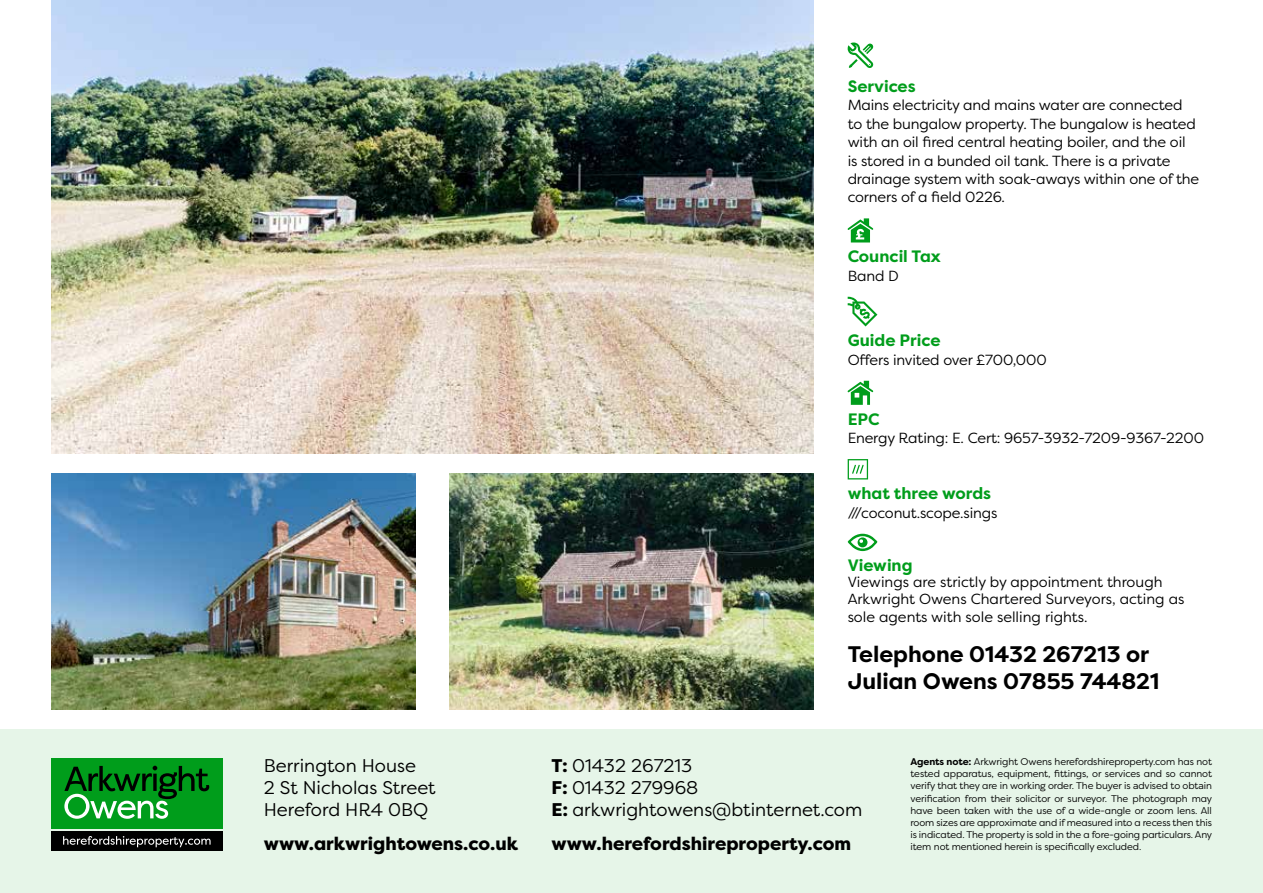
<style>
.page{position:relative;width:1263px;height:893px;background:#fff}
.page>*{position:absolute;margin:0;border:0;box-sizing:border-box;transform-origin:0 0}
.t1{font:700 22.5px/27px "Filson Pro";color:#000}
.t2{font:18.3px/22px "Filson Pro";color:#000}
.t3{font:800 18.3px "Filson Pro";color:#000}
.t4{font:700 16.5px "Filson Pro";color:#009d1b}
.t5{font:14.7px/18.3px "Filson Pro";letter-spacing:-.01em;color:#000}
.t6{font:9.75px/12.1px "Filson Pro";letter-spacing:-.01em;color:#000;text-align:justify}
.s1{font-weight:800}
.s2{font-weight:700}
</style>
<div class="page">
<div style="left:0;top:730px;width:1263px;height:163px;background:#e6f5e8"></div>
<div style="left:51px;top:758px;width:172px;height:70px;background:#009d1b"></div>
<div style="left:51px;top:831px;width:172px;height:19px;background:#000"></div>
<svg style="left:63px;top:836px;width:148px;height:11px"></svg>
<svg style="left:64px;top:766px;width:145px;height:53px"></svg>
<svg style="left:848px;top:43px;width:25px;height:25px"></svg>
<svg style="left:848px;top:218px;width:25px;height:24px"></svg>
<svg style="left:848px;top:297px;width:29px;height:29px"></svg>
<svg style="left:848px;top:381px;width:25px;height:24px"></svg>
<svg style="left:848px;top:459px;width:20px;height:20px"></svg>
<svg style="left:848px;top:534px;width:29px;height:17px"></svg>
<img style="left:51px;top:0;width:763px;height:454px">
<img style="left:449px;top:474px;width:365px;height:236px">
<img style="left:51px;top:474px;width:364px;height:236px">
<h2 class="t2" style="left:264px;top:754px;width:173px">Berrington House<br>2 St Nicholas Street<br>Hereford HR4 0BQ</h2>
<h2 class="t3" style="left:264px;top:833px;width:256px">www.arkwrightowens.co.uk</h2>
<h3 class="t4" style="left:848px;top:76px;width:70px">Services</h3>
<p class="t5" style="left:848px;top:96px;width:353px">Mains electricity and mains water are connected to the bungalow property. The bungalow is heated with an oil fired central heating boiler, and the oil<br>is stored in a bunded oil tank. There is a private drainage system with soak-aways within one of the corners of a field 0226.</p>
<h3 class="t4" style="left:848px;top:246px;width:95px">Council Tax</h3>
<h3 class="t5" style="left:848px;top:266px;width:53px">Band D</h3>
<h3 class="t4" style="left:848px;top:330px;width:94px">Guide Price</h3>
<h3 class="t5" style="left:848px;top:350px;width:201px">Offers invited over £700,000</h3>
<h3 class="t4" style="left:848px;top:408px;width:33px">EPC</h3>
<h3 class="t5" style="left:848px;top:428px;width:358px">Energy Rating: E. Cert: 9657-3932-7209-9367-2200</h3>
<h3 class="t4" style="left:848px;top:483px;width:145px">what three words</h3>
<h3 class="t5" style="left:848px;top:503px;width:151px">///coconut.scope.sings</h3>
<h3 class="t4" style="left:848px;top:555px;width:66px">Viewing</h3>
<h3 class="t5" style="left:848px;top:574px;width:338px;line-height:16.5px">Viewings are strictly by appointment through<br>Arkwright Owens Chartered Surveyors, acting as</h3>
<h3 class="t5" style="left:848px;top:608px;width:241px">sole agents with sole selling rights.</h3>
<h1 class="t1" style="left:848px;top:641px;width:313px">Telephone 01432 267213 or<br>Julian Owens 07855 744821</h1>
<h2 class="t2" style="left:551px;top:754px;width:312px"><span class="s1">T:</span> 01432 267213<br><span class="s1">F:</span> 01432 279968<br><span class="s1">E:</span> arkwrightowens@btinternet.com</h2>
<h2 class="t3" style="left:551px;top:833px;width:301px">www.herefordshireproperty.com</h2>
<p class="t6" style="left:910px;top:755px;width:303px"><span class="s2">Agents note:</span> Arkwright Owens herefordshireproperty.com has not tested apparatus, equipment, fittings, or services and so cannot verify that they are in working order. The buyer is advised to obtain verification from their solicitor or surveyor. The photograph may have been taken with the use of a wide-angle or zoom lens. All room sizes are approximate and if measured into a recess then this is indicated. The property is sold in the a fore-going particulars. Any item not mentioned herein is specifically excluded.</p>
</div>
